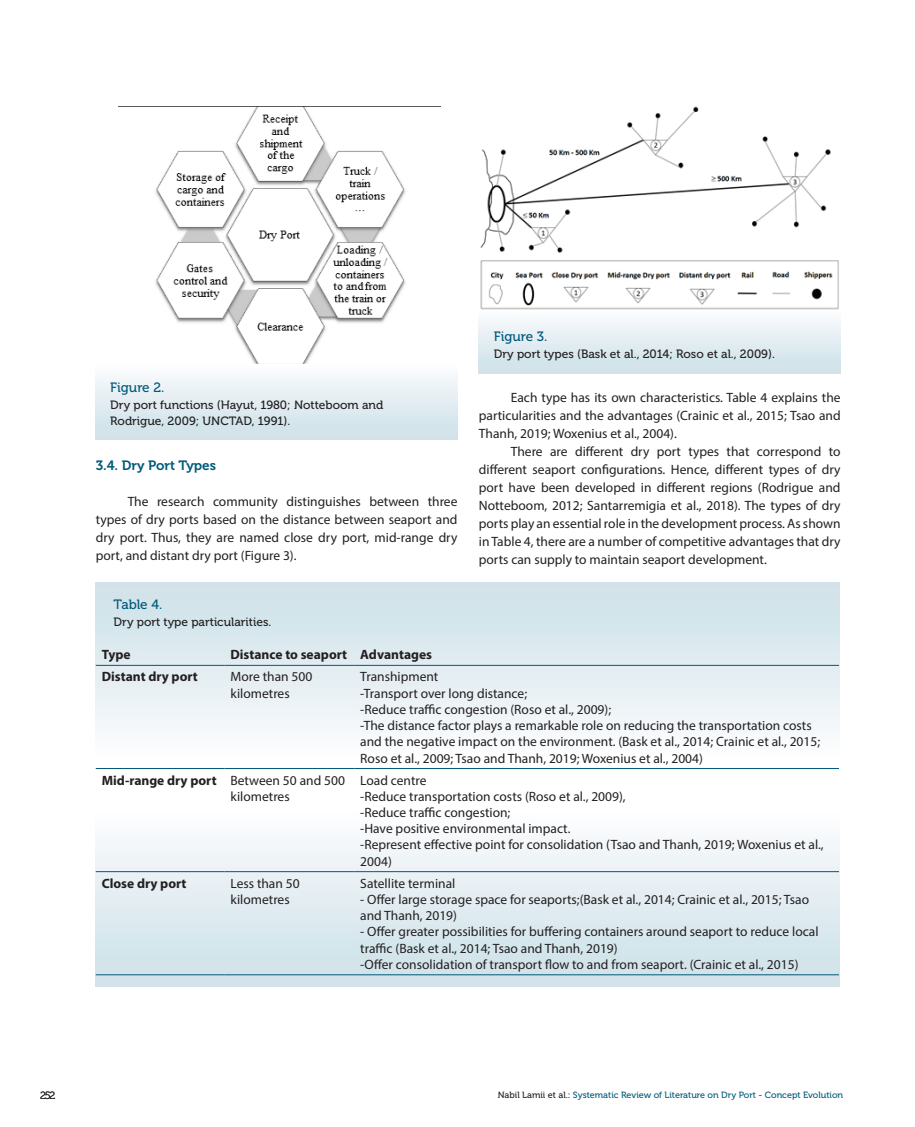
<style>
.page{position:relative;width:915px;height:1127px;background:#fff}
.page>*{position:absolute;margin:0;border:0;box-sizing:border-box;transform-origin:0 0}
.tablica{font:13.5px/16.2px "Myriad Pro";color:#231f20}
.Body_text{font:13.5px/18px "Myriad Pro";color:#231f20;text-align:justify}
.tablica-2{font:700 13.5px "Myriad Pro";color:#231f20}
.Figure{font:13.5px "Museo 500";color:#00597c}
.Podnaslov{font:13.5px "Museo 700";color:#00597c}
.Figure-2{font:12px/16.5px "Museo 500";color:#231f20}
.Figure_naslov{font:12px "Museo 500";color:#231f20}
.t1{font:10.5px "Museo 300";color:#231f20}
.t2{font:9px "Museo 500";color:#00597c}
.s1{color:#231f20}
</style>
<div class="page">
<div style="left:95px;top:810px;width:744px;height:176px;background:linear-gradient(to bottom,#fcfcfd,#cce0e8)"></div>
<div style="left:95px;top:582px;width:744px;height:177px;background:linear-gradient(to bottom,#cbe0e7,#fcfcfe)"></div>
<img style="left:119px;top:106px;width:321px;height:257px">
<div style="left:95px;top:363px;width:362px;height:76px;background:linear-gradient(to bottom,#fdfdfe,#cde1e8)"></div>
<div style="left:479px;top:309px;width:361px;height:64px;background:linear-gradient(to bottom,#fdfdfe,#cde1e8)"></div>
<img style="left:479px;top:106px;width:361px;height:204px">
<hr style="left:96px;top:665px;width:128px;height:1px;background:#00597c">
<hr style="left:224px;top:665px;width:130px;height:1px;background:#00597c">
<hr style="left:354px;top:665px;width:484px;height:1px;background:#00597c">
<hr style="left:96px;top:768px;width:128px;height:1px;background:#00597c">
<hr style="left:224px;top:768px;width:130px;height:1px;background:#00597c">
<hr style="left:354px;top:768px;width:484px;height:1px;background:#00597c">
<hr style="left:96px;top:871px;width:128px;height:1px;background:#00597c">
<hr style="left:224px;top:871px;width:130px;height:1px;background:#00597c">
<hr style="left:354px;top:871px;width:484px;height:1px;background:#00597c">
<hr style="left:96px;top:974px;width:128px;height:1px;background:#00597c">
<hr style="left:224px;top:974px;width:130px;height:1px;background:#00597c">
<hr style="left:354px;top:974px;width:484px;height:1px;background:#00597c">
<p class="Figure" style="left:110px;top:380px;width:56px">Figure 2.</p>
<p class="Figure-2" style="left:110px;top:396px;width:274px">Dry port functions (Hayut, 1980; Notteboom and<br>Rodrigue, 2009; UNCTAD, 1991).</p>
<p class="Podnaslov" style="left:96px;top:457px;width:122px">3.4. Dry Port Types</p>
<p class="Body_text" style="left:96px;top:492px;width:363px;text-indent:32px">The research community distinguishes between three types of dry ports based on the distance between seaport and dry port. Thus, they are named close dry port, mid-range dry port, and distant dry port (Figure 3).</p>
<p class="Figure" style="left:113px;top:597px;width:50px">Table 4.</p>
<p class="Figure_naslov" style="left:113px;top:615px;width:159px">Dry port type particularities.</p>
<p class="Figure" style="left:493px;top:329px;width:55px">Figure 3.</p>
<p class="Figure-2" style="left:493px;top:345px;width:282px">Dry port types (Bask et al., 2014; Roso et al., 2009).</p>
<p class="Body_text" style="left:478px;top:388px;width:363px;text-indent:32px">Each type has its own characteristics. Table 4 explains the particularities and the advantages (Crainic et al., 2015; Tsao and Thanh, 2019; Woxenius et al., 2004).</p>
<p class="Body_text" style="left:478px;top:442px;width:363px;text-indent:32px">There are different dry port types that correspond to different seaport configurations. Hence, different types of dry port have been developed in different regions (Rodrigue and Notteboom, 2012; Santarremigia et al., 2018). The types of dry ports play an essential role in the development process. As shown in Table 4, there are a number of competitive advantages that dry ports can supply to maintain seaport development.</p>
<p class="tablica-2" style="left:102px;top:646px;width:30px">Type</p>
<p class="tablica-2" style="left:230px;top:646px;width:118px">Distance to seaport</p>
<p class="tablica-2" style="left:360px;top:646px;width:73px">Advantages</p>
<p class="tablica-2" style="left:102px;top:668px;width:98px">Distant dry port</p>
<p class="tablica" style="left:230px;top:669px;width:83px">More than 500 kilometres</p>
<p class="tablica" style="left:360px;top:669px;width:461px">Transhipment<br>-Transport over long distance;<br>-Reduce traffic congestion (Roso et al., 2009);<br>-The distance factor plays a remarkable role on reducing the transportation costs and the negative impact on the environment. (Bask et al., 2014; Crainic et al., 2015; Roso et al., 2009; Tsao and Thanh, 2019; Woxenius et al., 2004)</p>
<p class="tablica-2" style="left:102px;top:771px;width:116px">Mid-range dry port</p>
<p class="tablica" style="left:230px;top:772px;width:116px">Between 50 and 500 kilometres</p>
<p class="tablica" style="left:360px;top:772px;width:464px">Load centre<br>-Reduce transportation costs (Roso et al., 2009),<br>-Reduce traffic congestion;<br>-Have positive environmental impact.<br>-Represent effective point for consolidation (Tsao and Thanh, 2019; Woxenius et al., 2004)</p>
<p class="tablica-2" style="left:102px;top:874px;width:86px">Close dry port</p>
<p class="tablica" style="left:230px;top:875px;width:71px">Less than 50 kilometres</p>
<p class="tablica" style="left:360px;top:875px;width:97px">Satellite terminal</p>
<p class="tablica" style="left:360px;top:891px;width:450px">- Offer large storage space for seaports;(Bask et al., 2014; Crainic et al., 2015; Tsao and Thanh, 2019)</p>
<p class="tablica" style="left:360px;top:923px;width:459px">- Offer greater possibilities for buffering containers around seaport to reduce local traffic (Bask et al., 2014; Tsao and Thanh, 2019)<br>-Offer consolidation of transport flow to and from seaport. (Crainic et al., 2015)</p>
<p class="t1" style="left:40px;top:1090px;width:17px">252</p>
<p class="t2" style="left:497px;top:1090px;width:347px"><span class="s1">Nabil Lamii et al.:</span> Systematic Review of Literature on Dry Port - Concept Evolution</p>
</div>
